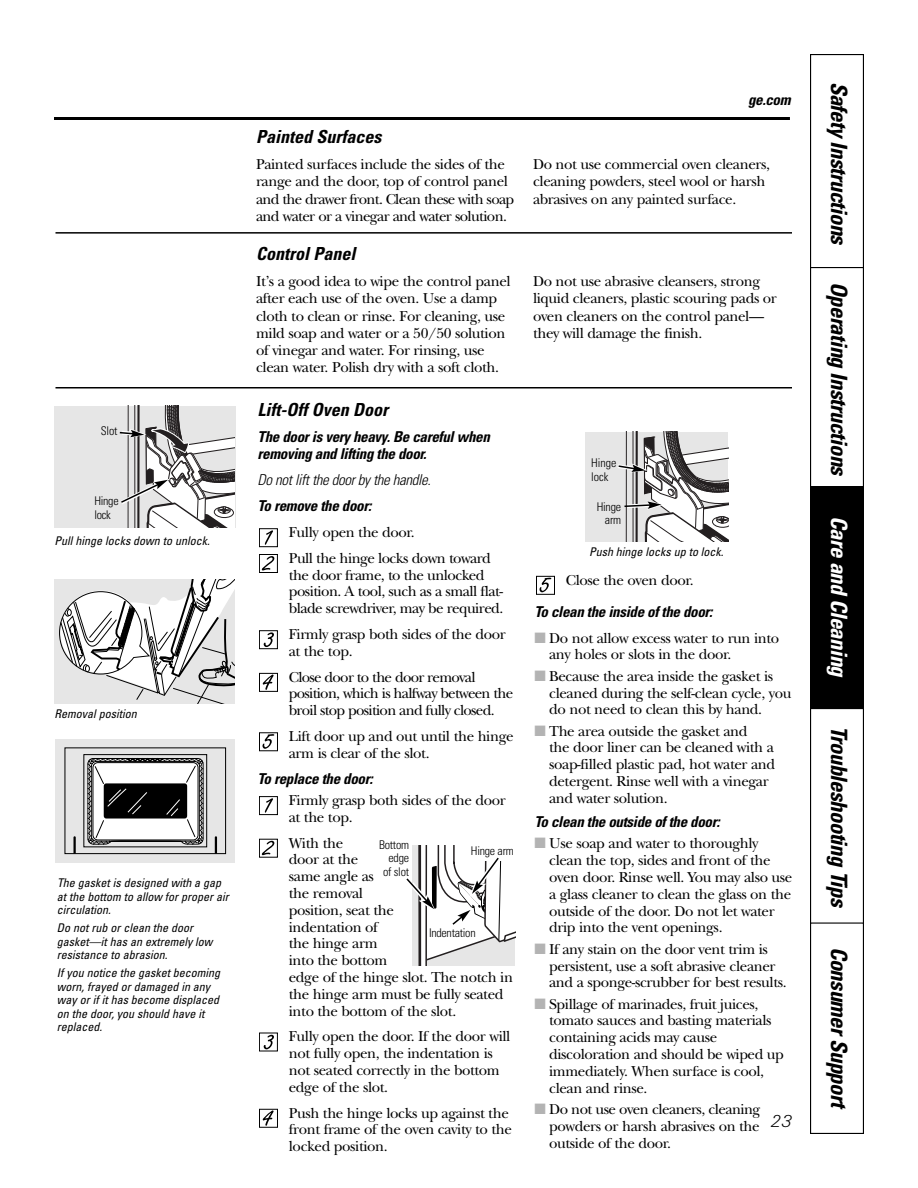
<style>
.page{position:relative;width:918px;height:1188px;background:#fff}
.page>*{position:absolute;margin:0;border:0;box-sizing:border-box;transform-origin:0 0}
.t1{font:italic 700 condensed 22.5px "Univers";letter-spacing:-.02em;color:#000}
.t2{font:italic 700 condensed 22.5px "Univers";letter-spacing:-.02em;color:#fff}
.t3{font:italic 700 condensed 18px "Univers";color:#000}
.t4{font:18px "U46";color:#000}
.t5{font:15px/16.8px "New Baskerville";letter-spacing:-.025em;color:#000}
.t6{font:italic 700 condensed 15px/17.2px "Univers";letter-spacing:-.095em;color:#000}
.t7{font:15px/16.8px "New Baskerville";letter-spacing:-.045em;color:#000}
.t8{font:italic 300 condensed 15px "Univers";color:#000}
.t9{font:italic condensed 12px/13.5px "Univers";color:#000}
.t10{font:300 condensed 12px/13.5px "Univers";letter-spacing:-.02em;color:#000;text-align:right}
.t11{font:300 condensed 12px/13.5px "Univers";color:#000}
.s1{color:#b3b3b3}
</style>
<div class="page">
<div style="left:536px;top:576px;width:19px;height:19px;border:1px solid #000"></div>
<svg style="left:540px;top:578px;width:11px;height:14px"></svg>
<div style="left:259px;top:1109px;width:19px;height:19px;border:1px solid #000"></div>
<svg style="left:263px;top:1111px;width:11px;height:15px"></svg>
<svg style="left:259px;top:1051px;width:19px;height:1px"></svg>
<div style="left:259px;top:1033px;width:19px;height:18px;border:1px solid #000"></div>
<svg style="left:264px;top:1035px;width:10px;height:14px"></svg>
<div style="left:259px;top:839px;width:19px;height:19px;border:1px solid #000"></div>
<svg style="left:262px;top:841px;width:12px;height:14px"></svg>
<svg style="left:259px;top:815px;width:19px;height:1px"></svg>
<div style="left:259px;top:796px;width:19px;height:19px;border:1px solid #000"></div>
<svg style="left:265px;top:798px;width:8px;height:15px"></svg>
<svg style="left:259px;top:751px;width:19px;height:1px"></svg>
<div style="left:259px;top:732px;width:19px;height:19px;border:1px solid #000"></div>
<svg style="left:263px;top:734px;width:11px;height:15px"></svg>
<div style="left:259px;top:673px;width:19px;height:19px;border:1px solid #000"></div>
<svg style="left:263px;top:675px;width:11px;height:15px"></svg>
<svg style="left:259px;top:649px;width:19px;height:1px"></svg>
<div style="left:259px;top:630px;width:19px;height:19px;border:1px solid #000"></div>
<svg style="left:264px;top:632px;width:10px;height:15px"></svg>
<div style="left:259px;top:554px;width:19px;height:19px;border:1px solid #000"></div>
<svg style="left:262px;top:556px;width:12px;height:15px"></svg>
<svg style="left:259px;top:547px;width:19px;height:1px"></svg>
<div style="left:259px;top:528px;width:19px;height:19px;border:1px solid #000"></div>
<svg style="left:265px;top:530px;width:8px;height:15px"></svg>
<div style="left:810px;top:54px;width:54px;height:219px;border:1px solid #000"></div>
<div style="left:811px;top:268px;width:52px;height:222px;background:#fff"></div>
<div style="left:810px;top:267px;width:54px;height:224px;border:1px solid #000"></div>
<div style="left:811px;top:487px;width:52px;height:221px;background:#000"></div>
<div style="left:810px;top:486px;width:54px;height:223px;border:1px solid #000"></div>
<div style="left:810px;top:708px;width:54px;height:218px;border:1px solid #000"></div>
<div style="left:811px;top:924px;width:52px;height:209px;background:#fff"></div>
<div style="left:810px;top:922px;width:54px;height:212px;border:1px solid #000"></div>
<hr style="left:54px;top:117px;width:736px;height:3px;background:#000">
<div style="left:56px;top:739px;width:180px;height:124px;background:#e6e6e6"></div>
<svg style="left:64px;top:747px;width:163px;height:108px"></svg>
<hr style="left:56px;top:232px;width:736px;height:2px;background:#000">
<hr style="left:56px;top:387px;width:736px;height:1px;background:#000">
<div style="left:55px;top:580px;width:180px;height:124px;background:#e6e6e6"></div>
<svg style="left:59px;top:580px;width:176px;height:124px"></svg>
<svg style="left:406px;top:845px;width:109px;height:121px"></svg>
<div style="left:586px;top:432px;width:142px;height:110px;background:#e6e6e6"></div>
<div style="left:55px;top:406px;width:181px;height:121px;background:#e6e6e6"></div>
<svg style="left:119px;top:406px;width:116px;height:121px"></svg>
<svg style="left:618px;top:432px;width:110px;height:110px"></svg>
<p class="t10" style="left:101px;top:426px;width:18px">Slot</p>
<p class="t10" style="left:94px;top:495px;width:26px;text-align:left">Hinge lock</p>
<p class="t9" style="left:55px;top:535px;width:159px">Pullhinge locks down to unlock.</p>
<p class="t9" style="left:55px;top:708px;width:86px">Removalposition</p>
<p class="t9" style="left:57px;top:877px;width:176px">The gasketis designed with a gap atthe bottom to allow forproperair circulation.</p>
<p class="t9" style="left:57px;top:922px;width:159px">Do notrub orclean the door gasket—ithas an extremely low resistance to abrasion.</p>
<p class="t9" style="left:57px;top:967px;width:167px">If you notice the gasketbecoming worn,frayed ordamaged in any way orif ithas become displaced on the door,you should have it replaced.</p>
<p class="t6" style="left:748px;top:93px;width:47px">ge.com</p>
<p class="t3" style="left:256px;top:130px;width:130px">Painted Surfaces</p>
<p class="t5" style="left:256px;top:158px;width:260px;line-height:17.2px">Painted surfaces include the sides of the range and the door, top of control panel and the drawer front. Clean these with soap and water or a vinegar and water solution.</p>
<p class="t5" style="left:533px;top:158px;width:238px;line-height:17.2px">Do not use commercial oven cleaners, cleaning powders, steel wool or harsh abrasives on any painted surface.</p>
<p class="t3" style="left:256px;top:247px;width:104px">ControlPanel</p>
<p class="t5" style="left:256px;top:275px;width:256px;line-height:17.2px">It’s a good idea to wipe the control panel after each use of the oven. Use a damp cloth to clean or rinse. For cleaning, use mild soap and water or a 50/50 solution of vinegar and water. For rinsing, use clean water. Polish dry with a soft cloth.</p>
<p class="t5" style="left:533px;top:275px;width:245px;line-height:17.2px">Do not use abrasive cleansers, strong liquid cleaners, plastic scouring pads or oven cleaners on the control panel— they will damage the finish.</p>
<p class="t3" style="left:258px;top:403px;width:136px">Lift-Off Oven Door</p>
<p class="t6" style="left:258px;top:430px;width:237px">The dooris very heavy.Be carefulwhen removing and lifting the door.</p>
<p class="t8" style="left:258px;top:475px;width:178px">Do notliftthe doorbythe handle.</p>
<p class="t6" style="left:258px;top:499px;width:118px">To remove the door:</p>
<p class="t5" style="left:289px;top:521px;width:204px;line-height:25.8px">Fully open the door.<br>Pull the hinge locks down toward</p>
<p class="t5" style="left:289px;top:568px;width:216px">the door frame, to the unlocked position. A tool, such as a small flat&shy;blade screwdriver, may be required.</p>
<p class="t5" style="left:289px;top:628px;width:218px">Firmly grasp both sides of the door at the top.</p>
<p class="t7" style="left:289px;top:670px;width:226px">Close door to the door removal position, which is halfway between the broil stop position and fully closed.</p>
<p class="t5" style="left:289px;top:730px;width:226px">Lift door up and out until the hinge arm is clear of the slot.</p>
<p class="t6" style="left:258px;top:771px;width:120px">To replace the door:</p>
<p class="t5" style="left:289px;top:793px;width:218px">Firmly grasp both sides of the door at the top.</p>
<p class="t5" style="left:289px;top:836px;width:226px">With the<br>door at the<br>same angle as<br>the removal<br>position, seat the<br>indentation of<br>the hinge arm<br>into the bottom<br>edge of the hinge slot. The notch in the hinge arm must be fully seated into the bottom of the slot.</p>
<p class="t5" style="left:289px;top:1030px;width:223px">Fully open the door. If the door will not fully open, the indentation is not seated correctly in the bottom edge of the slot.</p>
<p class="t5" style="left:289px;top:1106px;width:225px">Push the hinge locks up against the front frame of the oven cavity to the locked position.</p>
<p class="t10" style="left:379px;top:839px;width:31px">Bottom edge of slot</p>
<p class="t10" style="left:471px;top:846px;width:44px">Hinge arm</p>
<p class="t10" style="left:429px;top:928px;width:48px">Indentation</p>
<p class="t11" style="left:591px;top:458px;width:27px">Hinge lock</p>
<p class="t10" style="left:597px;top:501px;width:26px">Hinge arm</p>
<p class="t9" style="left:589px;top:546px;width:138px">Push hinge locks up to lock.</p>
<p class="t5" style="left:566px;top:573px;width:129px">Close the oven door.</p>
<p class="t6" style="left:535px;top:604px;width:183px">To clean the inside of the door:</p>
<p class="t5" style="left:549px;top:631px;width:232px;text-indent:-15px"><span class="s1">■</span> Do not allow excess water to run into any holes or slots in the door.</p>
<p class="t5" style="left:549px;top:669px;width:244px;text-indent:-15px"><span class="s1">■</span> Because the area inside the gasket is cleaned during the self-clean cycle, you do not need to clean this by hand.</p>
<p class="t5" style="left:549px;top:724px;width:227px;text-indent:-15px"><span class="s1">■</span> The area outside the gasket and<br>the door liner can be cleaned with a soap-filled plastic pad, hot water and detergent. Rinse well with a vinegar and water solution.</p>
<p class="t6" style="left:535px;top:815px;width:190px">To clean the outside of the door:</p>
<p class="t5" style="left:549px;top:837px;width:245px;text-indent:-15px"><span class="s1">■</span> Use soap and water to thoroughly clean the top, sides and front of the oven door. Rinse well. You may also use a glass cleaner to clean the glass on the outside of the door. Do not let water drip into the vent openings.</p>
<p class="t5" style="left:549px;top:942px;width:239px;text-indent:-15px"><span class="s1">■</span> If any stain on the door vent trim is persistent, use a soft abrasive cleaner and a sponge-scrubber for best results.</p>
<p class="t5" style="left:549px;top:997px;width:236px;text-indent:-15px"><span class="s1">■</span> Spillage of marinades, fruit juices, tomato sauces and basting materials containing acids may cause discoloration and should be wiped up immediately. When surface is cool, clean and rinse.</p>
<p class="t5" style="left:549px;top:1102px;width:213px;text-align:justify;text-indent:-15px"><span class="s1">■</span> Do not use oven cleaners, cleaning powders or harsh abrasives on the outside of the door.</p>
<p class="t4" style="left:771px;top:1115px;width:23px">23</p>
<h1 class="t1" style="left:848px;top:82px;width:169px;rotate:90deg">Safety Instructions</h1>
<h1 class="t1" style="left:848px;top:282px;width:200px;rotate:90deg">Operating Instructions</h1>
<h1 class="t2" style="left:848px;top:516px;width:166px;rotate:90deg">Care and Cleaning</h1>
<h1 class="t1" style="left:848px;top:726px;width:187px;rotate:90deg">Troubleshooting Tips</h1>
<h1 class="t1" style="left:848px;top:947px;width:166px;rotate:90deg">ConsumerSupport</h1>
</div>
